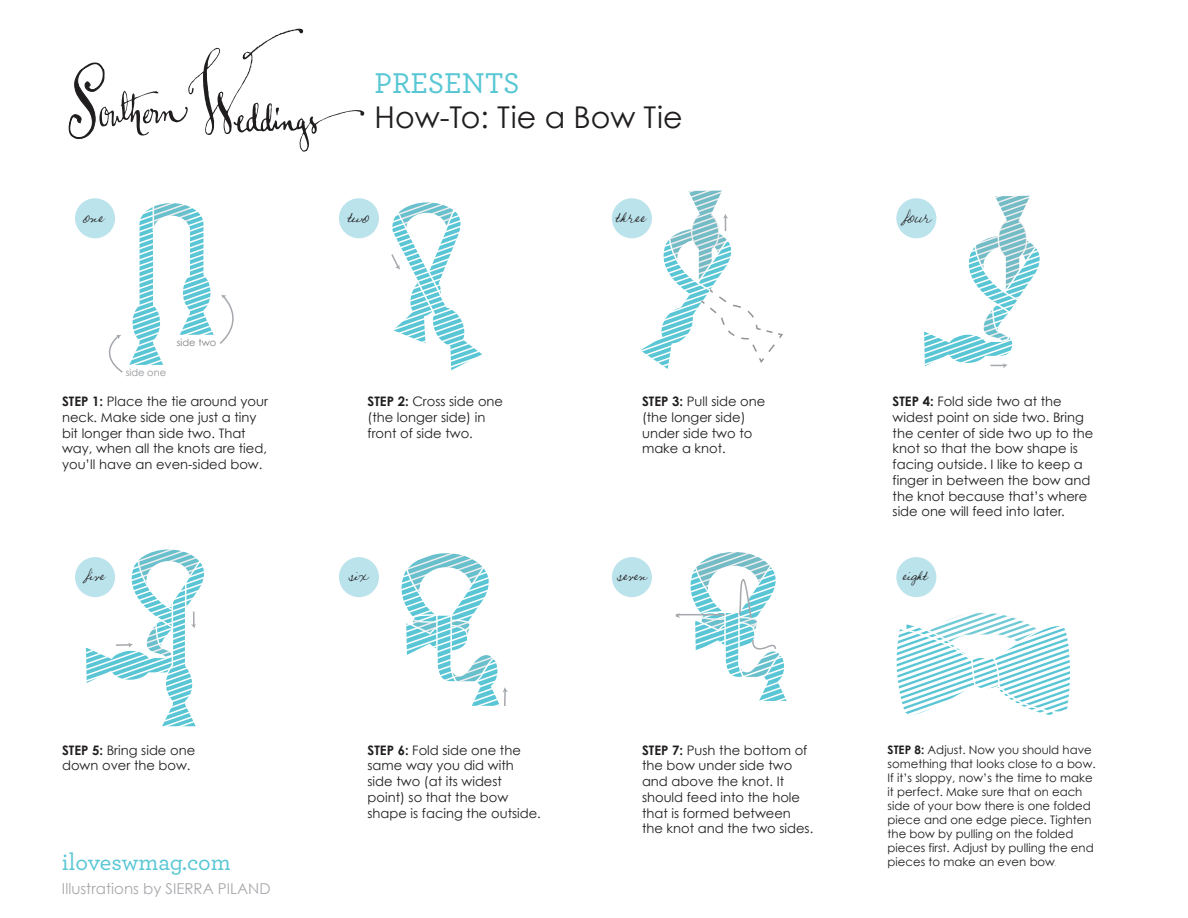
<style>
.page{position:relative;width:1188px;height:918px;background:#fff}
.page>*{position:absolute;margin:0;border:0;box-sizing:border-box;transform-origin:0 0}
.t1{font:30px "Century Gothic";color:#201d1e}
.t2{font:500 30px "Archer";color:#58c7d4}
.t3{font:500 24px "Archer";letter-spacing:-.005em;color:#58c7d4}
.t4{font:15px "Century Gothic";color:#a7a9ac}
.t5{font:13.2px "FG Cathie's Hand";color:#201d1e}
.t6{font:13.05px/15.8px "Century Gothic";color:#201d1e}
.t7{font:12.3px "FG Cathie's Hand";color:#201d1e}
.t8{font:11.7px/14.1px "Century Gothic";color:#201d1e}
.t9{font:9.75px "Century Gothic";color:#929497}
.t10{font:9.75px "Century Gothic";color:#808284}
.t11{font:4.95px "Myriad Pro";color:#201d1e}
.s1{font-weight:700}
</style>
<div class="page">
<svg style="left:896px;top:195px;width:144px;height:173px"></svg>
<svg style="left:75px;top:549px;width:995px;height:178px"></svg>
<svg style="left:68px;top:28px;width:715px;height:345px"></svg>
<h1 class="t2" style="left:375px;top:61px;width:146px">PRESENTS</h1>
<h1 class="t1" style="left:375px;top:99px;width:310px">How-To: Tie a Bow Tie</h1>
<p class="t5" style="left:85px;top:210px;width:21px">one</p>
<p class="t5" style="left:349px;top:210px;width:23px">two</p>
<p class="t5" style="left:617px;top:210px;width:31px">three</p>
<p class="t5" style="left:906px;top:210px;width:28px">four</p>
<p class="t9" style="left:126px;top:366px;width:42px">side one</p>
<p class="t10" style="left:177px;top:336px;width:41px">side two</p>
<p class="t6" style="left:62px;top:394px;width:207px"><span class="s1">STEP 1:</span> Place the tie around your neck. Make side one just a tiny bit longer than side two. That way, when all the knots are tied, you’ll have an even-sided bow.</p>
<p class="t6" style="left:893px;top:394px;width:202px"><span class="s1">STEP 4:</span> Fold side two at the widest point on side two. Bring the center of side two up to the knot so that the bow shape is facing outside. I like to keep a finger in between the bow and the knot because that’s where side one will feed into later.</p>
<p class="t6" style="left:368px;top:394px;width:137px"><span class="s1">STEP 2:</span> Cross side one (the longer side) in front of side two.</p>
<p class="t6" style="left:642px;top:394px;width:125px"><span class="s1">STEP 3:</span> Pull side one (the longer side) under side two to make a knot.</p>
<p class="t7" style="left:87px;top:569px;width:20px">five</p>
<p class="t7" style="left:351px;top:569px;width:19px">six</p>
<p class="t7" style="left:619px;top:569px;width:30px">seven</p>
<p class="t7" style="left:904px;top:569px;width:26px">eight</p>
<p class="t6" style="left:62px;top:742px;width:135px"><span class="s1">STEP 5:</span> Bring side one down over the bow.</p>
<p class="t6" style="left:642px;top:742px;width:173px"><span class="s1">STEP 7:</span> Push the bottom of the bow under side two and above the knot. It should feed into the hole that is formed between the knot and the two sides.</p>
<p class="t8" style="left:888px;top:742px;width:210px"><span class="s1">STEP 8:</span> Adjust. Now you should have something that looks close to a bow.<br>If it’s sloppy, now’s the time to make it perfect. Make sure that on each side of your bow there is one folded piece and one edge piece. Tighten the bow by pulling on the folded pieces first. Adjust by pulling the end pieces to make an even bow</p>
<p class="t11" style="left:1055px;top:861px;width:3px">.</p>
<p class="t6" style="left:368px;top:742px;width:175px"><span class="s1">STEP 6:</span> Fold side one the same way you did with side two (at its widest point) so that the bow shape is facing the outside.</p>
<h2 class="t3" style="left:62px;top:845px;width:170px">iloveswmag.com</h2>
<p class="t4" style="left:62px;top:879px;width:210px">Illustrations by SIERRA PILAND</p>
</div>
